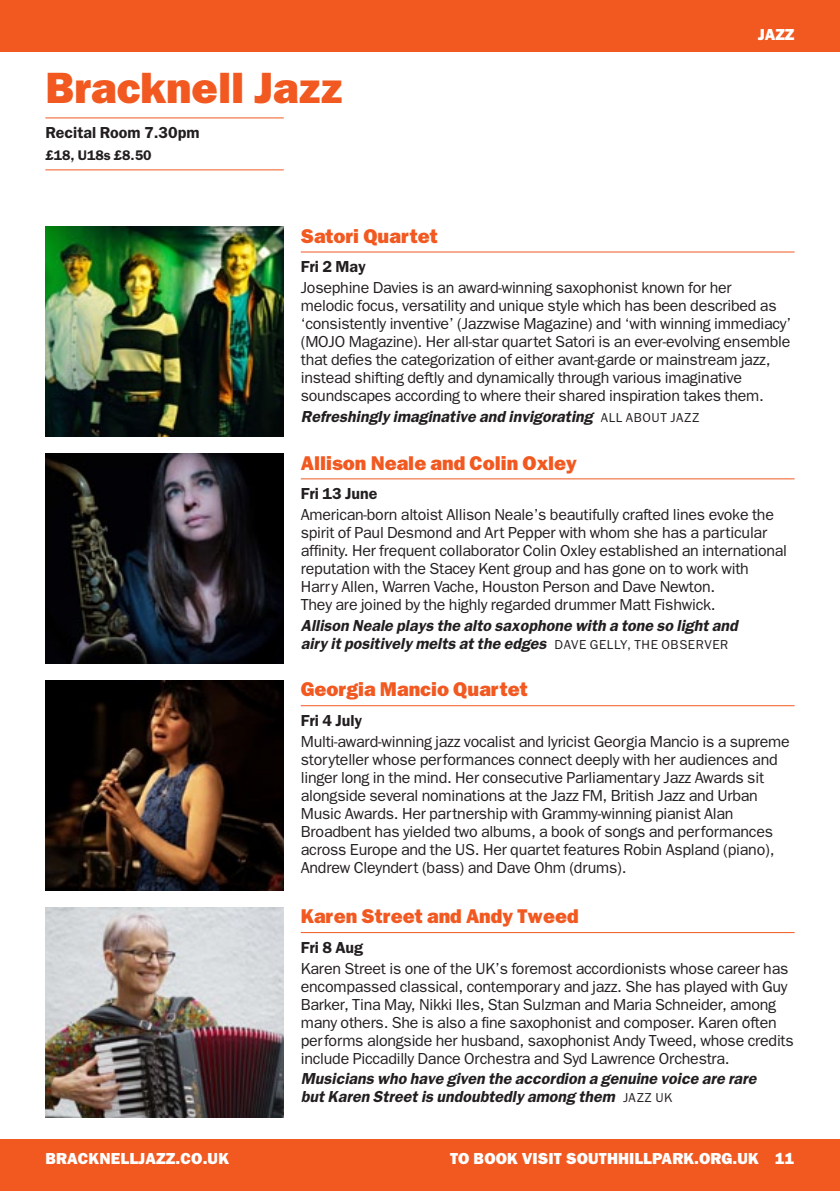
<style>
.page{position:relative;width:840px;height:1191px;background:#fff}
.page>*{position:absolute;margin:0;border:0;box-sizing:border-box;transform-origin:0 0}
.t1{font:800 44px "Franklin Gothic";color:#f15921}
.t2{font:800 20px "Franklin Gothic";color:#f15921}
.t3{font:16px/18px "Franklin Gothic";letter-spacing:-.015em;color:#231f20}
.t4{font:italic 600 16px/18px "Franklin Gothic";color:#231f20}
.t5{font:800 16px "Franklin Gothic";letter-spacing:.01em;color:#fff}
.t6{font:600 16px "Franklin Gothic";color:#231f20}
.t7{font:600 14px "Franklin Gothic";color:#231f20}
.s1{font-weight:400;font-style:normal;font-size:13px}
</style>
<div class="page">
<div style="left:0;top:1140px;width:839px;height:51px;background:#f15921"></div>
<div style="left:0;top:0;width:839px;height:51px;background:#f15921"></div>
<hr style="left:45px;top:118px;width:238px;height:1px;background:#f15921">
<hr style="left:45px;top:169px;width:238px;height:1px;background:#f15921">
<hr style="left:300px;top:252px;width:494px;height:1px;background:#f15921">
<hr style="left:300px;top:705px;width:494px;height:1px;background:#f15921">
<hr style="left:300px;top:478px;width:494px;height:1px;background:#f15921">
<hr style="left:300px;top:932px;width:494px;height:1px;background:#f15921">
<img style="left:45px;top:227px;width:238px;height:210px">
<img style="left:45px;top:454px;width:238px;height:209px">
<img style="left:45px;top:907px;width:238px;height:210px">
<img style="left:45px;top:680px;width:238px;height:210px">
<h1 class="t1" style="left:45px;top:71px;width:299px">Bracknell Jazz</h1>
<p class="t6" style="left:45px;top:127px;width:155px">Recital Room 7.30pm</p>
<p class="t7" style="left:45px;top:150px;width:108px">£18, U18s £8.50</p>
<p class="t5" style="left:757px;top:28px;width:38px">JAZZ</p>
<p class="t2" style="left:300px;top:228px;width:138px">Satori Quartet</p>
<p class="t6" style="left:300px;top:261px;width:66px">Fri 2 May</p>
<p class="t3" style="left:300px;top:280px;width:491px">Josephine Davies is an award-winning saxophonist known for her<br>melodic focus, versatility and unique style which has been described as ‘consistently inventive’ (Jazzwise Magazine) and ‘with winning immediacy’ (MOJO Magazine). Her all-star quartet Satori is an ever-evolving ensemble that defies the categorization of either avant-garde or mainstream jazz, instead shifting deftly and dynamically through various imaginative soundscapes according to where their shared inspiration takes them.</p>
<p class="t4" style="left:300px;top:408px;width:400px">Refreshingly imaginative and invigorating <span class="s1">ALL ABOUT JAZZ</span></p>
<p class="t2" style="left:300px;top:455px;width:277px">Allison Neale and Colin Oxley</p>
<p class="t6" style="left:300px;top:488px;width:78px">Fri 13 June</p>
<p class="t3" style="left:300px;top:506px;width:487px">American-born altoist Allison Neale’s beautifully crafted lines evoke the spirit of Paul Desmond and Art Pepper with whom she has a particular affinity. Her frequent collaborator Colin Oxley established an international reputation with the Stacey Kent group and has gone on to work with Harry Allen, Warren Vache, Houston Person and Dave Newton.<br>They are joined by the highly regarded drummer Matt Fishwick.</p>
<p class="t4" style="left:300px;top:617px;width:438px">Allison Neale plays the alto saxophone with a tone so light and airy it positively melts at the edges <span class="s1">DAVE GELLY, THE OBSERVER</span></p>
<p class="t2" style="left:300px;top:681px;width:228px">Georgia Mancio Quartet</p>
<p class="t6" style="left:300px;top:714px;width:63px">Fri 4 July</p>
<p class="t3" style="left:300px;top:733px;width:490px">Multi-award-winning jazz vocalist and lyricist Georgia Mancio is a supreme storyteller whose performances connect deeply with her audiences and linger long in the mind. Her consecutive Parliamentary Jazz Awards sit alongside several nominations at the Jazz FM, British Jazz and Urban Music Awards. Her partnership with Grammy-winning pianist Alan Broadbent has yielded two albums, a book of songs and performances across Europe and the US. Her quartet features Robin Aspland (piano), Andrew Cleyndert (bass) and Dave Ohm (drums).</p>
<p class="t2" style="left:300px;top:908px;width:279px">Karen Street and Andy Tweed</p>
<p class="t6" style="left:300px;top:941px;width:64px">Fri 8 Aug</p>
<p class="t3" style="left:300px;top:960px;width:494px">Karen Street is one of the UK’s foremost accordionists whose career has encompassed classical, contemporary and jazz. She has played with Guy Barker, Tina May, Nikki Iles, Stan Sulzman and Maria Schneider, among many others. She is also a fine saxophonist and composer. Karen often performs alongside her husband, saxophonist Andy Tweed, whose credits include Piccadilly Dance Orchestra and Syd Lawrence Orchestra.</p>
<p class="t4" style="left:300px;top:1071px;width:457px">Musicians who have given the accordion a genuine voice are rare but Karen Street is undoubtedly among them <span class="s1">JAZZ UK</span></p>
<p class="t5" style="left:45px;top:1152px;width:185px">BRACKNELLJAZZ.CO.UK</p>
<p class="t5" style="left:450px;top:1152px;width:346px">TO BOOK VISIT SOUTHHILLPARK.ORG.UK 11</p>
</div>
